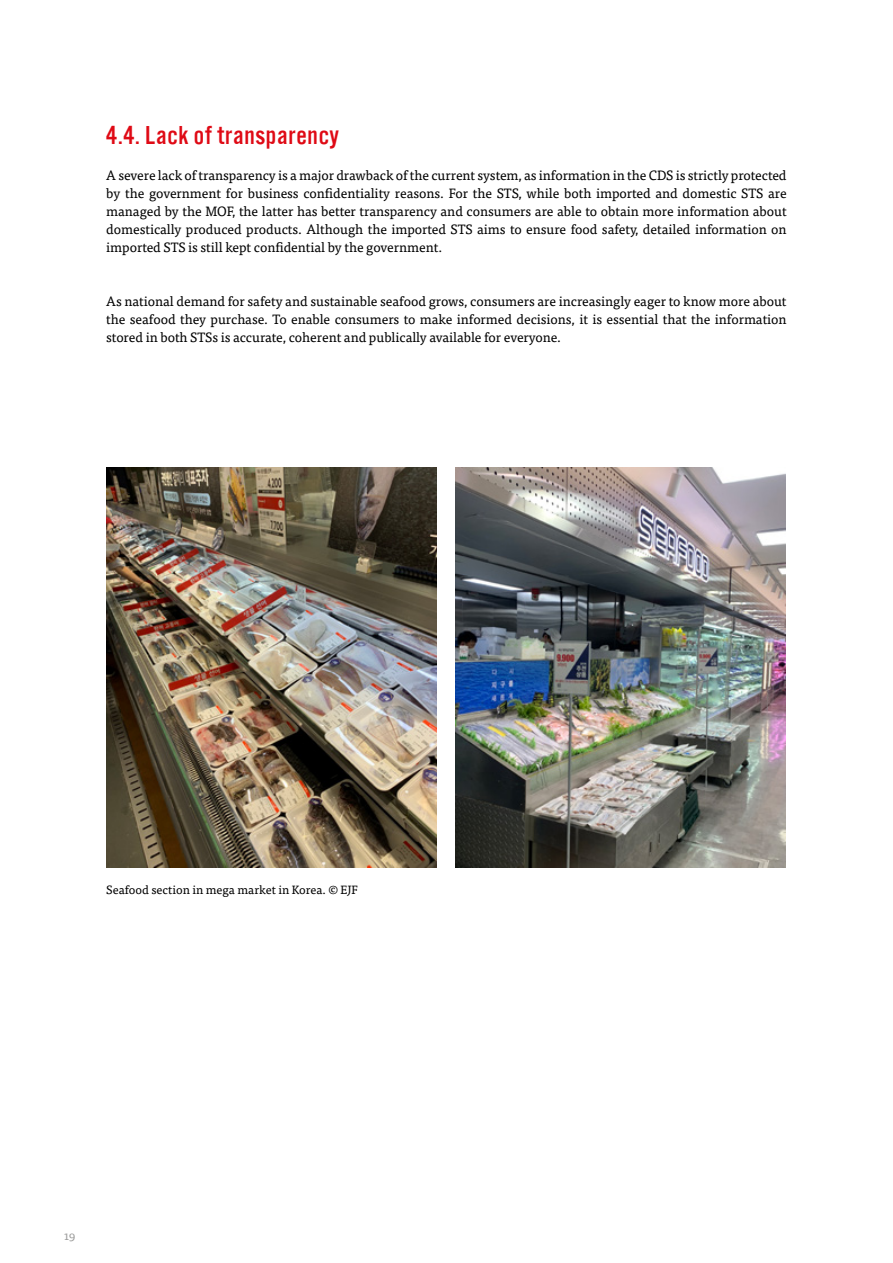
<style>
.page{position:relative;width:893px;height:1263px;background:#fff}
.page>*{position:absolute;margin:0;border:0;box-sizing:border-box;transform-origin:0 0}
.t1{font:27px "Alternate Got No 3 D";letter-spacing:.025em;color:#df0a15}
.t2{font:13.5px/18px "Tisa Pro";letter-spacing:-.005em;color:#000;text-align:justify}
.t3{font:12px "Tisa Pro";color:#000}
.t4{font:12px "Tisa Pro";color:#9d9d9c}
</style>
<div class="page">
<img style="left:106px;top:468px;width:330px;height:399px">
<img style="left:455px;top:468px;width:331px;height:399px">
<h1 class="t1" style="left:106px;top:121px;width:234px">4.4. Lack of transparency</h1>
<p class="t2" style="left:106px;top:165px;width:682px">A severe lack of transparency is a major drawback of the current system, as information in the CDS is strictly protected by the government for business confidentiality reasons. For the STS, while both imported and domestic STS are managed by the MOF, the latter has better transparency and consumers are able to obtain more information about domestically produced products. Although the imported STS aims to ensure food safety, detailed information on imported STS is still kept confidential by the government.</p>
<p class="t2" style="left:106px;top:291px;width:682px">As national demand for safety and sustainable seafood grows, consumers are increasingly eager to know more about the seafood they purchase. To enable consumers to make informed decisions, it is essential that the information stored in both STSs is accurate, coherent and publically available for everyone.</p>
<p class="t3" style="left:106px;top:881px;width:253px">Seafood section in mega market in Korea. © EJF</p>
<p class="t4" style="left:64px;top:1227px;width:13px">19</p>
</div>
